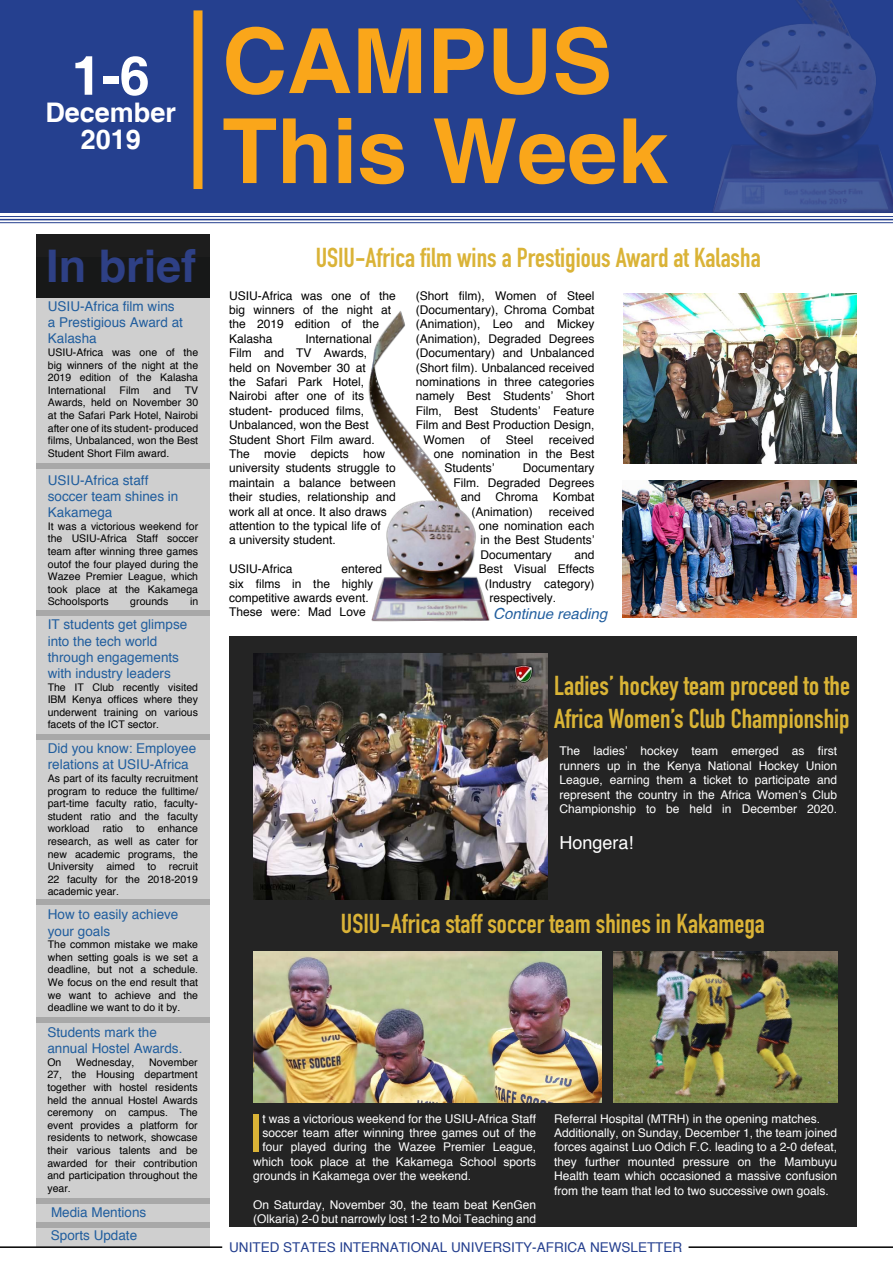
<style>
.page{position:relative;width:893px;height:1263px;background:#fff}
.page>*{position:absolute;margin:0;border:0;box-sizing:border-box;transform-origin:0 0}
.t1{font:700 90px/90px "Helvetica";color:#faa61a}
.t2{font:700 54px "Helvetica";color:#fff}
.t3{font:52.2px "Helvetica";color:#dab337}
.t4{font:700 45px "Helvetica";color:#2e4085}
.t5{font:700 27px "DIN Condensed";color:#dab337}
.t6{font:700 27px/32.4px "DIN Condensed";color:#dab436}
.t7{font:700 27px/27px "Helvetica";color:#fff;text-align:center}
.t8{font:18px "Helvetica";color:#fff}
.t9{font:italic 15px "Helvetica";color:#215e9e}
.t10{font:13.5px/16.2px "Helvetica";color:#215e9e}
.t11{font:13.5px "Helvetica";color:#25408f}
.t12{font:12px/14.4px "Helvetica";color:#000}
.t13{font:12px/14.4px "Helvetica";color:#fff}
.t14{font:10.5px/12.6px "Helvetica";color:#000;text-align:justify}
</style>
<div class="page">
<div style="left:0;top:0;width:893px;height:213px;background:#25408f"></div>
<hr style="left:0;top:216px;width:893px;height:1px;background:#25408f">
<hr style="left:0;top:222px;width:893px;height:1px;background:#25408f">
<hr style="left:0;top:219px;width:893px;height:1px;background:#25408f">
<div style="left:36px;top:258px;width:173px;height:989px;background:#cfcfcf"></div>
<div style="left:36px;top:234px;width:173px;height:63px;background:#171818"></div>
<div style="left:36px;top:463px;width:173px;height:5px;background:#a8a8a8"></div>
<div style="left:36px;top:611px;width:173px;height:5px;background:#a8a8a8"></div>
<div style="left:36px;top:1198px;width:174px;height:6px;background:#a8a8a8"></div>
<div style="left:36px;top:734px;width:173px;height:6px;background:#a8a8a8"></div>
<div style="left:36px;top:900px;width:173px;height:5px;background:#a8a8a8"></div>
<div style="left:36px;top:1017px;width:173px;height:5px;background:#a8a8a8"></div>
<div style="left:229px;top:636px;width:628px;height:591px;background:#242424"></div>
<div style="left:194px;top:10px;width:8px;height:179px;background:#faa61a"></div>
<hr style="left:0;top:1246px;width:222px;height:2px;background:#000">
<hr style="left:688px;top:1246px;width:205px;height:2px;background:#000">
<div style="left:36px;top:1222px;width:173px;height:6px;background:#a8a8a8"></div>
<img style="left:624px;top:293px;width:233px;height:171px">
<img style="left:368px;top:311px;width:122px;height:311px">
<img style="left:710px;top:0;width:183px;height:224px">
<img style="left:622px;top:480px;width:235px;height:137px">
<img style="left:253px;top:952px;width:348px;height:150px">
<img style="left:614px;top:952px;width:223px;height:150px">
<img style="left:253px;top:653px;width:295px;height:247px">
<h2 class="t2" style="left:72px;top:43px;width:80px">1-6</h2>
<h3 class="t7" style="left:45px;top:100px;width:132px">December<br>2019</h3>
<h1 class="t1" style="left:222px;top:21px;width:447px">CAMPUS<br>This Week</h1>
<h3 class="t4" style="left:46px;top:239px;width:152px">In brief</h3>
<p class="t10" style="left:48px;top:298px;width:137px">USIU-Africa film wins a Prestigious Award at<br>Kalasha</p>
<p class="t14" style="left:48px;top:346px;width:152px">USIU-Africa was one of the big winners of the night at the 2019 edition of the Kalasha International</p>
<p class="t14" style="left:120px;top:383px;width:21px">Film</p>
<p class="t14" style="left:153px;top:383px;width:19px">and</p>
<p class="t14" style="left:48px;top:383px;width:152px;text-indent:137px">TV Awards, held on November 30 at the Safari Park Hotel, Nairobi after one of its student- produced films, Unbalanced, won the Best Student Short Film award.</p>
<p class="t10" style="left:48px;top:472px;width:132px">USIU-Africa staff soccer team shines in<br>Kakamega</p>
<p class="t14" style="left:48px;top:519px;width:152px">It was a victorious weekend for the USIU-Africa Staff soccer team after winning three games outof the four played during the Wazee Premier League, which took place at the Kakamega Schoolsports</p>
<p class="t14" style="left:130px;top:595px;width:39px">grounds</p>
<p class="t14" style="left:190px;top:595px;width:10px">in</p>
<p class="t10" style="left:48px;top:616px;width:141px">IT students get glimpse into the tech world through engagements with industry leaders</p>
<p class="t14" style="left:48px;top:680px;width:152px">The IT Club recently visited IBM Kenya offices where they underwent training on various facets of the ICT sector.</p>
<p class="t10" style="left:48px;top:740px;width:150px">Did you know: Employee relations at USIU-Africa</p>
<p class="t14" style="left:48px;top:772px;width:152px">As part of its faculty recruitment program to reduce the fulltime/ part-time faculty ratio, faculty&shy;student ratio and the faculty workload ratio to enhance research, as well as cater for new academic programs, the University aimed to recruit 22 faculty for the 2018-2019 academic year.</p>
<p class="t10" style="left:48px;top:906px;width:132px">How to easily achieve your goals</p>
<p class="t14" style="left:48px;top:938px;width:152px">The common mistake we make when setting goals is we set a deadline, but not a schedule.<br>We focus on the end result that we want to achieve and the deadline we want to do it by.</p>
<p class="t10" style="left:47px;top:1024px;width:137px">Students mark the annual Hostel Awards.</p>
<p class="t14" style="left:47px;top:1055px;width:16px">On</p>
<p class="t14" style="left:76px;top:1055px;width:60px">Wednesday,</p>
<p class="t14" style="left:47px;top:1055px;width:152px;text-indent:102px">November 27, the Housing department together with hostel residents held the annual Hostel Awards ceremony on campus. The event provides a platform for residents to network, showcase their various talents and be awarded for their contribution and participation throughout the year.</p>
<p class="t10" style="left:51px;top:1200px;width:97px;line-height:23.2px">Media Mentions<br>Sports Update</p>
<h3 class="t5" style="left:316px;top:240px;width:446px">USIU-Africa film wins a Prestigious Award at Kalasha</h3>
<p class="t12" style="left:229px;top:288px;width:168px">USIU-Africa was one of the big winners of the night at the 2019 edition of the<br>Kalasha</p>
<p class="t12" style="left:229px;top:331px;width:168px;text-indent:76px">International<br>Film and TV Awards,<br>held on November 30 at<br>the Safari Park Hotel,<br>Nairobi after one of its student- produced films,<br>Unbalanced, won the Best<br>Student Short Film award.<br>The movie depicts how university students struggle to maintain a balance between their studies, relationship and work all at once. It also draws attention to the typical life of<br>a university student.</p>
<p class="t12" style="left:229px;top:561px;width:65px">USIU-Africa</p>
<p class="t12" style="left:229px;top:561px;width:154px;text-indent:112px">entered six films in the highly competitive awards event.<br>These were: Mad Love</p>
<p class="t12" style="left:416px;top:288px;width:180px">(Short film), Women of Steel</p>
<p class="t12" style="left:416px;top:302px;width:180px">(Documentary), Chroma Combat</p>
<p class="t12" style="left:416px;top:317px;width:180px">(Animation), Leo and Mickey</p>
<p class="t12" style="left:416px;top:331px;width:180px">(Animation), Degraded Degrees</p>
<p class="t12" style="left:416px;top:345px;width:180px">(Documentary) and Unbalanced</p>
<p class="t12" style="left:416px;top:360px;width:180px">(Short film). Unbalanced received</p>
<p class="t12" style="left:416px;top:374px;width:180px">nominations in three categories</p>
<p class="t12" style="left:416px;top:389px;width:180px">namely Best Students’ Short</p>
<p class="t12" style="left:416px;top:403px;width:180px">Film, Best Students’ Feature</p>
<p class="t12" style="left:416px;top:417px;width:180px">Film and Best Production Design,</p>
<p class="t12" style="left:423px;top:432px;width:43px">Women</p>
<p class="t12" style="left:480px;top:432px;width:12px">of</p>
<p class="t12" style="left:506px;top:432px;width:29px">Steel</p>
<p class="t12" style="left:549px;top:432px;width:47px">received</p>
<p class="t12" style="left:434px;top:446px;width:162px">one nomination in the Best</p>
<p class="t12" style="left:444px;top:461px;width:52px">Students’</p>
<p class="t12" style="left:523px;top:461px;width:73px">Documentary</p>
<p class="t12" style="left:453px;top:475px;width:142px">Film. Degraded Degrees</p>
<p class="t12" style="left:461px;top:489px;width:135px">and Chroma Kombat</p>
<p class="t12" style="left:471px;top:504px;width:63px">(Animation)</p>
<p class="t12" style="left:479px;top:504px;width:117px;text-align:justify;text-indent:70px">received one nomination each in the Best Students’ Documentary</p>
<p class="t12" style="left:574px;top:547px;width:22px">and</p>
<p class="t12" style="left:479px;top:561px;width:117px">Best Visual Effects</p>
<p class="t12" style="left:485px;top:576px;width:111px">(Industry category)</p>
<p class="t12" style="left:489px;top:590px;width:68px">respectively.</p>
<h3 class="t9" style="left:493px;top:605px;width:116px">Continue reading</h3>
<h3 class="t6" style="left:554px;top:669px;width:297px">Ladies’ hockey team proceed to the<br>Africa Women’s Club Championship</h3>
<p class="t13" style="left:559px;top:744px;width:279px;text-align:justify">The ladies’ hockey team emerged as first runners up in the Kenya National Hockey Union League, earning them a ticket to participate and represent the country in the Africa Women’s Club Championship to be held in December 2020.</p>
<h3 class="t8" style="left:559px;top:831px;width:76px">Hongera!</h3>
<h3 class="t5" style="left:341px;top:905px;width:426px">USIU-Africa staff soccer team shines in Kakamega</h3>
<h3 class="t3" style="left:248px;top:1100px;width:16px">I</h3>
<p class="t13" style="left:263px;top:1111px;width:275px">t was a victorious weekend for the USIU-Africa Staff</p>
<p class="t13" style="left:263px;top:1125px;width:275px">soccer team after winning three games out of the</p>
<p class="t13" style="left:263px;top:1139px;width:275px">four played during the Wazee Premier League,</p>
<p class="t13" style="left:253px;top:1154px;width:284px">which took place at the Kakamega School sports</p>
<p class="t13" style="left:253px;top:1168px;width:220px">grounds in Kakamega over the weekend.</p>
<p class="t13" style="left:253px;top:1197px;width:284px">On Saturday, November 30, the team beat KenGen (Olkaria) 2-0 but narrowly lost 1-2 to Moi Teaching and</p>
<p class="t13" style="left:554px;top:1111px;width:284px">Referral Hospital (MTRH) in the opening matches.<br>Additionally, on Sunday, December 1, the team joined forces against Luo Odich F.C. leading to a 2-0 defeat, they further mounted pressure on the Mambuyu Health team which occasioned a massive confusion from the team that led to two successive own goals.</p>
<p class="t11" style="left:229px;top:1238px;width:455px">UNITED STATES INTERNATIONAL UNIVERSITY-AFRICA NEWSLETTER</p>
</div>
